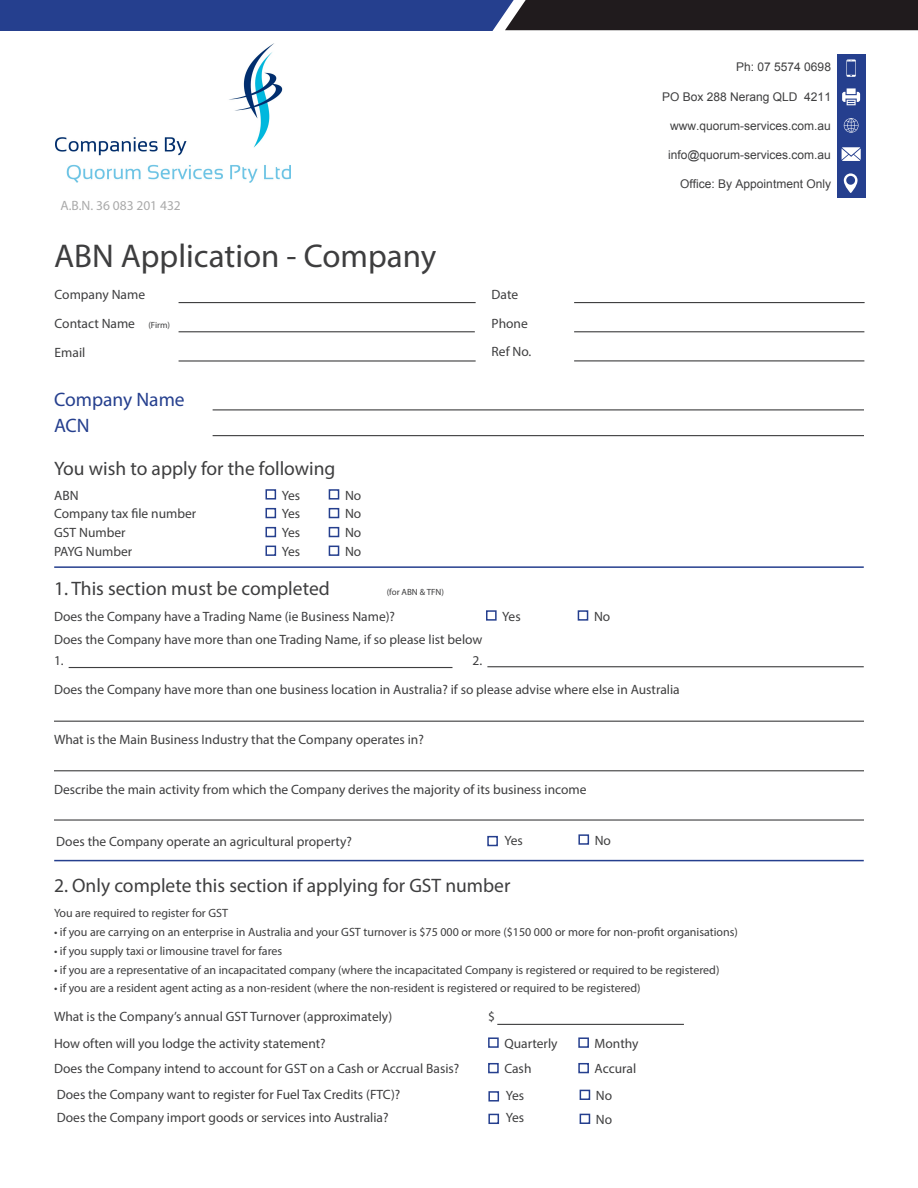
<style>
.page{position:relative;width:918px;height:1188px;background:#fff}
.page>*{position:absolute;margin:0;border:0;box-sizing:border-box;transform-origin:0 0}
.t1{font:33px "Myriad Pro";color:#3e3e3f}
.t2{font:19.5px "Myriad Pro";color:#3e3e3f}
.t3{font:19.5px "Myriad Pro";color:#253f8e}
.t4{font:13.5px "Myriad Pro";color:#3e3e3f}
.t5{font:13.5px "Myriad Pro";color:#aaa}
.t6{font:12px "Myriad Pro";color:#3e3e3f}
.t7{font:12px "Arial";color:#3e3e3f}
.t8{font:9px "Myriad Pro";color:#3e3e3f}
</style>
<div class="page">
<svg style="left:0;top:0;width:918px;height:31px;background:#283460"></svg>
<div style="left:837px;top:83px;width:29px;height:28px;background:#253f8e"></div>
<div style="left:837px;top:54px;width:29px;height:29px;background:#253f8e"></div>
<div style="left:837px;top:111px;width:29px;height:29px;background:#253f8e"></div>
<div style="left:837px;top:140px;width:29px;height:29px;background:#253f8e"></div>
<div style="left:837px;top:169px;width:29px;height:29px;background:#253f8e"></div>
<svg style="left:846px;top:59px;width:10px;height:18px"></svg>
<svg style="left:844px;top:118px;width:15px;height:15px"></svg>
<svg style="left:842px;top:147px;width:19px;height:14px"></svg>
<svg style="left:842px;top:88px;width:18px;height:17px"></svg>
<svg style="left:844px;top:173px;width:14px;height:20px"></svg>
<hr style="left:574px;top:331px;width:290px;height:1px;background:#3e3e3f">
<hr style="left:574px;top:360px;width:290px;height:1px;background:#3e3e3f">
<hr style="left:179px;top:302px;width:297px;height:1px;background:#3e3e3f">
<hr style="left:574px;top:302px;width:291px;height:1px;background:#3e3e3f">
<hr style="left:179px;top:331px;width:296px;height:1px;background:#3e3e3f">
<hr style="left:179px;top:360px;width:297px;height:2px;background:#3e3e3f">
<hr style="left:69px;top:667px;width:383px;height:1px;background:#3e3e3f">
<hr style="left:54px;top:721px;width:810px;height:1px;background:#3e3e3f">
<hr style="left:54px;top:770px;width:810px;height:1px;background:#3e3e3f">
<hr style="left:54px;top:819px;width:810px;height:2px;background:#3e3e3f">
<div style="left:486px;top:610px;width:11px;height:11px;border:2px solid #253f8e"></div>
<div style="left:578px;top:610px;width:10px;height:11px;border:2px solid #253f8e"></div>
<div style="left:266px;top:489px;width:10px;height:11px;border:2px solid #253f8e"></div>
<div style="left:329px;top:489px;width:10px;height:11px;border:2px solid #253f8e"></div>
<div style="left:266px;top:508px;width:10px;height:10px;border:2px solid #253f8e"></div>
<div style="left:329px;top:508px;width:10px;height:10px;border:2px solid #253f8e"></div>
<div style="left:266px;top:527px;width:10px;height:10px;border:2px solid #253f8e"></div>
<div style="left:329px;top:527px;width:10px;height:10px;border:2px solid #253f8e"></div>
<div style="left:266px;top:546px;width:10px;height:10px;border:2px solid #253f8e"></div>
<div style="left:329px;top:546px;width:10px;height:10px;border:2px solid #253f8e"></div>
<hr style="left:54px;top:566px;width:810px;height:2px;background:#253f8e">
<hr style="left:54px;top:860px;width:810px;height:1px;background:#253f8e">
<hr style="left:497px;top:1024px;width:187px;height:1px;background:#3e3e3f">
<div style="left:488px;top:1037px;width:11px;height:11px;border:2px solid #253f8e"></div>
<div style="left:578px;top:1037px;width:11px;height:11px;border:2px solid #253f8e"></div>
<div style="left:488px;top:1063px;width:11px;height:10px;border:2px solid #253f8e"></div>
<div style="left:578px;top:1063px;width:11px;height:10px;border:2px solid #253f8e"></div>
<hr style="left:213px;top:409px;width:651px;height:1px;background:#3e3e3f">
<hr style="left:213px;top:435px;width:651px;height:1px;background:#3e3e3f">
<div style="left:487px;top:836px;width:11px;height:10px;border:2px solid #253f8e"></div>
<div style="left:578px;top:834px;width:11px;height:11px;border:2px solid #253f8e"></div>
<hr style="left:487px;top:666px;width:377px;height:1px;background:#3e3e3f">
<div style="left:488px;top:1114px;width:11px;height:10px;border:2px solid #253f8e"></div>
<div style="left:580px;top:1114px;width:10px;height:10px;border:2px solid #253f8e"></div>
<div style="left:488px;top:1091px;width:11px;height:11px;border:2px solid #253f8e"></div>
<div style="left:580px;top:1090px;width:10px;height:10px;border:2px solid #253f8e"></div>
<img style="left:56px;top:44px;width:234px;height:139px">
<p class="t5" style="left:60px;top:197px;width:122px">A.B.N. 36 083 201 432</p>
<p class="t1" style="left:54px;top:235px;width:384px">ABN Application - Company</p>
<p class="t4" style="left:55px;top:286px;width:92px">Company Name</p>
<p class="t4" style="left:55px;top:315px;width:82px">Contact Name</p>
<p class="t4" style="left:55px;top:344px;width:32px">Email</p>
<p class="t8" style="left:148px;top:320px;width:23px">(Firm)</p>
<p class="t3" style="left:54px;top:388px;width:132px">Company Name</p>
<p class="t3" style="left:54px;top:413px;width:37px">ACN</p>
<p class="t2" style="left:54px;top:457px;width:283px">You wish to apply for the following</p>
<p class="t4" style="left:54px;top:487px;width:26px">ABN</p>
<p class="t4" style="left:282px;top:487px;width:20px">Yes</p>
<p class="t4" style="left:345px;top:487px;width:18px">No</p>
<p class="t4" style="left:54px;top:505px;width:144px">Company tax file number</p>
<p class="t4" style="left:282px;top:505px;width:20px">Yes</p>
<p class="t4" style="left:345px;top:505px;width:18px">No</p>
<p class="t4" style="left:54px;top:524px;width:73px">GST Number</p>
<p class="t4" style="left:282px;top:524px;width:20px">Yes</p>
<p class="t4" style="left:345px;top:524px;width:18px">No</p>
<p class="t4" style="left:54px;top:543px;width:80px">PAYG Number</p>
<p class="t4" style="left:282px;top:543px;width:20px">Yes</p>
<p class="t4" style="left:345px;top:543px;width:18px">No</p>
<p class="t2" style="left:54px;top:577px;width:277px">1. This section must be completed</p>
<p class="t8" style="left:387px;top:586px;width:59px">(for ABN &amp; TFN)</p>
<p class="t4" style="left:492px;top:286px;width:28px">Date</p>
<p class="t4" style="left:492px;top:315px;width:38px">Phone</p>
<p class="t4" style="left:492px;top:344px;width:41px">Ref No.</p>
<p class="t7" style="left:736px;top:59px;width:96px">Ph: 07 5574 0698</p>
<p class="t7" style="left:662px;top:88px;width:170px">PO Box 288 Nerang QLD 4211</p>
<p class="t7" style="left:670px;top:118px;width:162px">www.quorum-services.com.au</p>
<p class="t7" style="left:668px;top:147px;width:164px">info@quorum-services.com.au</p>
<p class="t7" style="left:680px;top:176px;width:152px">Office: By Appointment Only</p>
<p class="t4" style="left:54px;top:608px;width:343px">Does the Company have a Trading Name (ie Business Name)?</p>
<p class="t4" style="left:54px;top:631px;width:430px">Does the Company have more than one Trading Name, if so please list below</p>
<p class="t4" style="left:54px;top:681px;width:627px">Does the Company have more than one business location in Australia? if so please advise where else in Australia</p>
<p class="t4" style="left:54px;top:731px;width:371px">What is the Main Business Industry that the Company operates in?</p>
<p class="t4" style="left:54px;top:782px;width:534px">Describe the main activity from which the Company derives the majority of its business income</p>
<p class="t4" style="left:502px;top:608px;width:20px">Yes</p>
<p class="t4" style="left:594px;top:608px;width:18px">No</p>
<p class="t4" style="left:54px;top:652px;width:11px">1.</p>
<p class="t4" style="left:472px;top:652px;width:11px">2.</p>
<p class="t4" style="left:56px;top:833px;width:297px">Does the Company operate an agricultural property?</p>
<p class="t4" style="left:505px;top:832px;width:20px">Yes</p>
<p class="t4" style="left:595px;top:832px;width:18px">No</p>
<p class="t2" style="left:54px;top:873px;width:458px">2. Only complete this section if applying for GST number</p>
<p class="t6" style="left:54px;top:925px;width:686px">• if you are carrying on an enterprise in Australia and your GST turnover is $75 000 or more ($150 000 or more for non-profit organisations)</p>
<p class="t6" style="left:54px;top:943px;width:230px">• if you supply taxi or limousine travel for fares</p>
<p class="t6" style="left:54px;top:906px;width:176px">You are required to register for GST</p>
<p class="t6" style="left:54px;top:962px;width:667px">• if you are a representative of an incapacitated company (where the incapacitated Company is registered or required to be registered)</p>
<p class="t6" style="left:54px;top:981px;width:588px">• if you are a resident agent acting as a non-resident (where the non-resident is registered or required to be registered)</p>
<p class="t4" style="left:54px;top:1008px;width:340px">What is the Company’s annual GST Turnover (approximately)</p>
<p class="t4" style="left:488px;top:1008px;width:8px">$</p>
<p class="t4" style="left:54px;top:1035px;width:273px">How often will you lodge the activity statement?</p>
<p class="t4" style="left:504px;top:1035px;width:55px">Quarterly</p>
<p class="t4" style="left:595px;top:1035px;width:45px">Monthy</p>
<p class="t4" style="left:54px;top:1060px;width:407px">Does the Company intend to account for GST on a Cash or Accrual Basis?</p>
<p class="t4" style="left:504px;top:1060px;width:29px">Cash</p>
<p class="t4" style="left:595px;top:1060px;width:43px">Accural</p>
<p class="t4" style="left:57px;top:1086px;width:345px">Does the Company want to register for Fuel Tax Credits (FTC)?</p>
<p class="t4" style="left:57px;top:1109px;width:333px">Does the Company import goods or services into Australia?</p>
<p class="t4" style="left:506px;top:1109px;width:20px">Yes</p>
<p class="t4" style="left:596px;top:1111px;width:18px">No</p>
<p class="t4" style="left:506px;top:1087px;width:20px">Yes</p>
<p class="t4" style="left:596px;top:1087px;width:18px">No</p>
</div>
